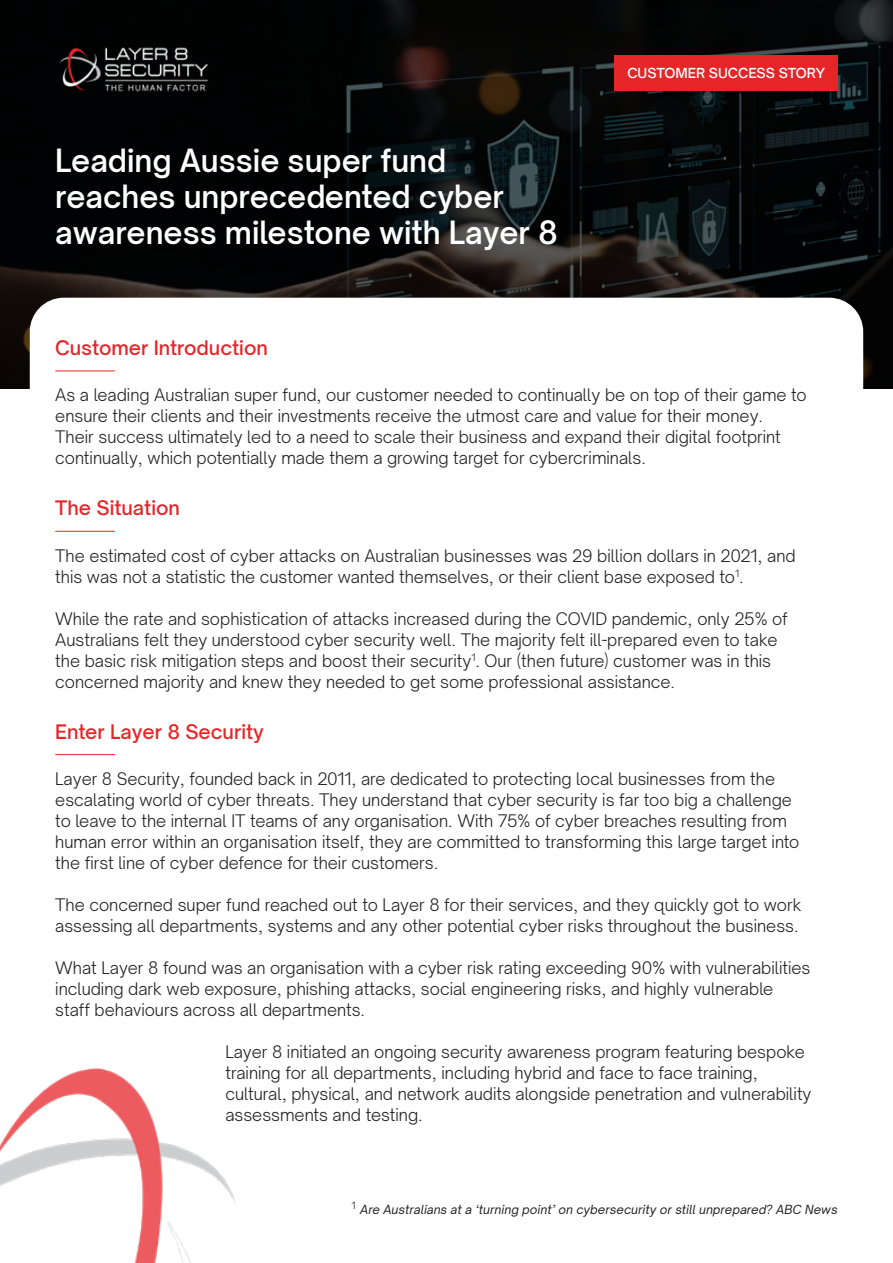
<style>
.page{position:relative;width:893px;height:1263px;background:#fff}
.page>*{position:absolute;margin:0;border:0;box-sizing:border-box;transform-origin:0 0}
.t1{font:600 30px/36px "Open Sauce Sans";color:#fff}
.t2{font:500 19.5px "Open Sauce Sans";color:#e62528}
.t3{font:300 16.5px/21px "Open Sauce Sans";color:#1e1e1e}
.t4{font:500 13.5px "Open Sauce Sans";color:#fff}
.t5{font:italic 12px "Open Sauce Sans";color:#1e1e1e}
.t6{font:300 9.6px "Open Sauce Sans";color:#1e1e1e}
</style>
<div class="page">
<img style="left:0;top:1068px;width:235px;height:195px">
<svg style="left:0;top:0;width:893px;height:389px;background:#0a0b0c"></svg>
<div style="left:615px;top:55px;width:223px;height:36px;background:#e62528"></div>
<div style="left:30px;top:298px;width:833px;height:425px;background:#fff;border-radius:34px"></div>
<hr style="left:55px;top:371px;width:60px;height:1px;background:#e62528">
<hr style="left:55px;top:531px;width:60px;height:1px;background:#e62528">
<hr style="left:55px;top:754px;width:60px;height:1px;background:#e62528">
<img style="left:55px;top:45px;width:156px;height:49px">
<h1 class="t1" style="left:55px;top:142px;width:504px">Leading Aussie super fund reaches unprecedented cyber awareness milestone with Layer 8</h1>
<p class="t4" style="left:627px;top:64px;width:199px">CUSTOMER SUCCESS STORY</p>
<p class="t2" style="left:55px;top:335px;width:214px">Customer Introduction</p>
<p class="t3" style="left:55px;top:384px;width:753px">As a leading Australian super fund, our customer needed to continually be on top of their game to ensure their clients and their investments receive the utmost care and value for their money.<br>Their success ultimately led to a need to scale their business and expand their digital footprint continually, which potentially made them a growing target for cybercriminals.</p>
<p class="t2" style="left:55px;top:495px;width:126px">The Situation</p>
<p class="t3" style="left:55px;top:545px;width:742px">The estimated cost of cyber attacks on Australian businesses was 29 billion dollars in 2021, and this was not a statistic the customer wanted themselves, or their client base exposed to<sup>1</sup>.</p>
<p class="t3" style="left:55px;top:608px;width:734px">While the rate and sophistication of attacks increased during the COVID pandemic, only 25% of Australians felt they understood cyber security well. The majority felt ill-prepared even to take the basic risk mitigation steps and boost their security<sup>1</sup>. Our (then future) customer was in this concerned majority and knew they needed to get some professional assistance.</p>
<p class="t2" style="left:55px;top:719px;width:210px">Enter Layer 8 Security</p>
<p class="t3" style="left:55px;top:768px;width:746px">Layer 8 Security, founded back in 2011, are dedicated to protecting local businesses from the escalating world of cyber threats. They understand that cyber security is far too big a challenge to leave to the internal IT teams of any organisation. With 75% of cyber breaches resulting from human error within an organisation itself, they are committed to transforming this large target into the first line of cyber defence for their customers.</p>
<p class="t3" style="left:55px;top:894px;width:748px">The concerned super fund reached out to Layer 8 for their services, and they quickly got to work assessing all departments, systems and any other potential cyber risks throughout the business.</p>
<p class="t3" style="left:55px;top:957px;width:757px">What Layer 8 found was an organisation with a cyber risk rating exceeding 90% with vulnerabilities including dark web exposure, phishing attacks, social engineering risks, and highly vulnerable staff behaviours across all departments.</p>
<p class="t3" style="left:225px;top:1041px;width:588px">Layer 8 initiated an ongoing security awareness program featuring bespoke training for all departments, including hybrid and face to face training, cultural, physical, and network audits alongside penetration and vulnerability assessments and testing.</p>
<p class="t6" style="left:351px;top:1199px;width:6px">1</p>
<p class="t5" style="left:360px;top:1202px;width:479px">Are Australians at a ‘turning point’ on cybersecurity or still unprepared? ABC News</p>
</div>
